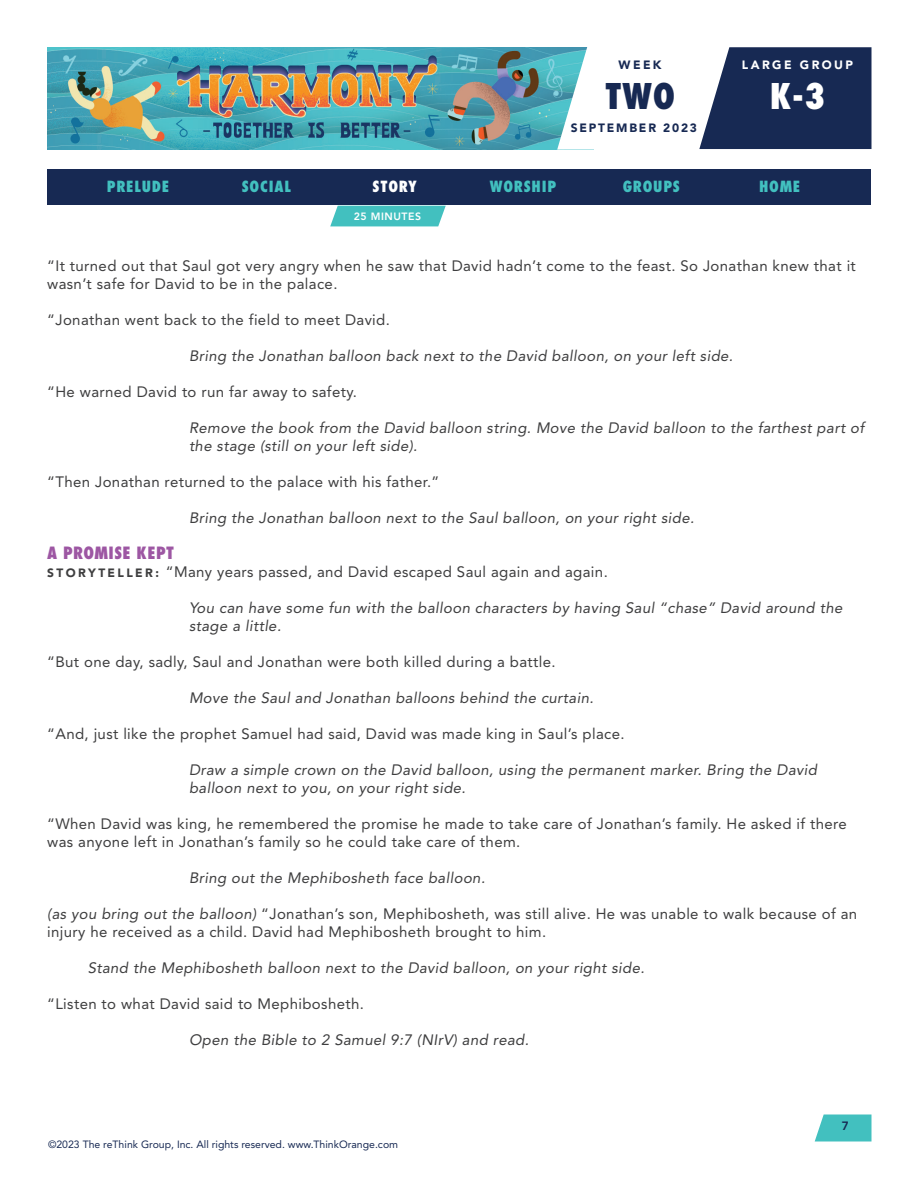
<style>
.page{position:relative;width:918px;height:1188px;background:#fff}
.page>*{position:absolute;margin:0;border:0;box-sizing:border-box;transform-origin:0 0}
.t1{font:800 condensed 34.5px "Futura Std";color:#172953}
.t2{font:800 condensed 34.5px "Futura Std";color:#fff}
.Paragraph_Style_1{font:800 condensed 16.5px "Futura Std";letter-spacing:.025em;color:#9d57a3}
.Paragraph_Style_1-2{font:15px/18px "Avenir LT Std";letter-spacing:.025em;color:#3e3e3f}
.BODY_INDENT{font:italic 15px/18px "Avenir LT Std";letter-spacing:.025em;color:#3e3e3f}
.Body_Indent_2{font:italic 15px "Avenir LT Std";letter-spacing:.025em;color:#3e3e3f}
.t3{font:800 condensed 15px "Futura Std";letter-spacing:.05em;color:#42c0bf}
.t4{font:800 condensed 15px "Futura Std";letter-spacing:.05em;color:#fff}
.t5{font:900 12px "Avenir LT Std";letter-spacing:.15em;color:#172953}
.t6{font:900 12px "Avenir LT Std";letter-spacing:.2em;color:#fff}
.t7{font:800 12px "Avenir LT Std";color:#172953}
.t8{font:10.5px "Avenir LT Std";color:#172953}
.t9{font:800 10.5px "Avenir LT Std";letter-spacing:.05em;color:#fff}
.s1{font-weight:900;font-size:12px}
.s2{font-style:italic}
</style>
<div class="page">
<img style="left:47px;top:47px;width:510px;height:102px">
<svg style="left:815px;top:1114px;width:57px;height:28px;background:#57c7c6"></svg>
<svg style="left:557px;top:47px;width:315px;height:103px"></svg>
<div style="left:47px;top:170px;width:824px;height:36px;background:#172953"></div>
<svg style="left:330px;top:206px;width:116px;height:20px;background:#4fc4c3"></svg>
<p class="t5" style="left:619px;top:58px;width:44px">WEEK</p>
<p class="t6" style="left:742px;top:58px;width:113px">LARGE GROUP</p>
<h1 class="t1" style="left:605px;top:75px;width:72px">TWO</h1>
<h1 class="t2" style="left:770px;top:75px;width:57px">K-3</h1>
<p class="t5" style="left:571px;top:121px;width:128px">SEPTEMBER 2023</p>
<p class="t3" style="left:107px;top:177px;width:64px">PRELUDE</p>
<p class="t3" style="left:242px;top:177px;width:51px">SOCIAL</p>
<p class="t4" style="left:373px;top:177px;width:46px">STORY</p>
<p class="t3" style="left:490px;top:177px;width:68px">WORSHIP</p>
<p class="t3" style="left:623px;top:177px;width:59px">GROUPS</p>
<p class="t3" style="left:759px;top:177px;width:43px">HOME</p>
<p class="t9" style="left:354px;top:210px;width:69px">25 MINUTES</p>
<p class="Paragraph_Style_1-2" style="left:47px;top:256px;width:810px">“It turned out that Saul got very angry when he saw that David hadn’t come to the feast. So Jonathan knew that it wasn’t safe for David to be in the palace.</p>
<p class="Paragraph_Style_1-2" style="left:47px;top:310px;width:344px">“Jonathan went back to the field to meet David.</p>
<p class="BODY_INDENT" style="left:189px;top:347px;width:546px">Bring the Jonathan balloon back next to the David balloon, on your left side.</p>
<p class="Paragraph_Style_1-2" style="left:47px;top:382px;width:311px">“He warned David to run far away to safety.</p>
<p class="BODY_INDENT" style="left:189px;top:419px;width:677px">Remove the book from the David balloon string. Move the David balloon to the farthest part of the stage (still on your left side).</p>
<p class="Paragraph_Style_1-2" style="left:47px;top:472px;width:394px">“Then Jonathan returned to the palace with his father.”</p>
<p class="BODY_INDENT" style="left:189px;top:509px;width:507px">Bring the Jonathan balloon next to the Saul balloon, on your right side.</p>
<p class="Paragraph_Style_1" style="left:47px;top:542px;width:128px">A PROMISE KEPT</p>
<p class="Paragraph_Style_1-2" style="left:47px;top:562px;width:562px"><span class="s1">S T O RY T E L L E R :</span> “Many years passed, and David escaped Saul again and again.</p>
<p class="BODY_INDENT" style="left:189px;top:599px;width:655px">You can have some fun with the balloon characters by having Saul “chase” David around the stage a little.</p>
<p class="Paragraph_Style_1-2" style="left:47px;top:652px;width:510px">“But one day, sadly, Saul and Jonathan were both killed during a battle.</p>
<p class="BODY_INDENT" style="left:189px;top:689px;width:406px">Move the Saul and Jonathan balloons behind the curtain.</p>
<p class="Paragraph_Style_1-2" style="left:47px;top:724px;width:579px">“And, just like the prophet Samuel had said, David was made king in Saul’s place.</p>
<p class="BODY_INDENT" style="left:189px;top:761px;width:629px">Draw a simple crown on the David balloon, using the permanent marker. Bring the David balloon next to you, on your right side.</p>
<p class="Paragraph_Style_1-2" style="left:47px;top:814px;width:801px">“When David was king, he remembered the promise he made to take care of Jonathan’s family. He asked if there was anyone left in Jonathan’s family so he could take care of them.</p>
<p class="BODY_INDENT" style="left:189px;top:869px;width:298px">Bring out the Mephibosheth face balloon.</p>
<p class="Paragraph_Style_1-2" style="left:47px;top:904px;width:812px"><span class="s2">(as you bring out the balloon)</span> “Jonathan’s son, Mephibosheth, was still alive. He was unable to walk because of an injury he received as a child. David had Mephibosheth brought to him.</p>
<p class="Body_Indent_2" style="left:88px;top:959px;width:558px">Stand the Mephibosheth balloon next to the David balloon, on your right side.</p>
<p class="Paragraph_Style_1-2" style="left:47px;top:994px;width:318px">“Listen to what David said to Mephibosheth.</p>
<p class="BODY_INDENT" style="left:189px;top:1031px;width:341px">Open the Bible to 2 Samuel 9:7 (NIrV) and read.</p>
<p class="t8" style="left:48px;top:1138px;width:352px">©2023 The reThink Group, Inc. All rights reserved. www.ThinkOrange.com</p>
<p class="t7" style="left:842px;top:1118px;width:9px">7</p>
</div>
